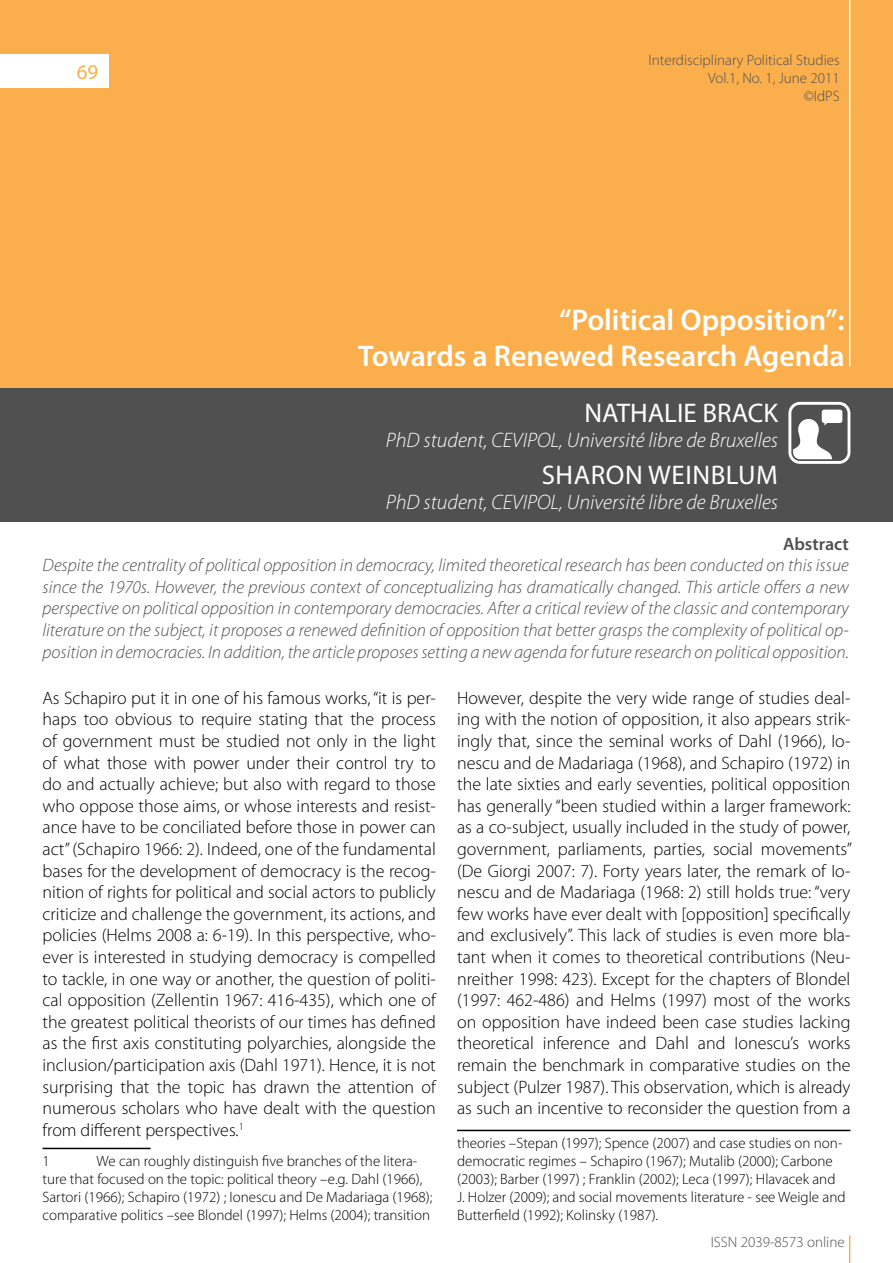
<style>
.page{position:relative;width:893px;height:1263px;background:#fff}
.page>*{position:absolute;margin:0;border:0;box-sizing:border-box;transform-origin:0 0}
.t1{font:600 30px/36px "Myriad Pro";color:#fff;text-align:right}
.t2{font:27px "Myriad Pro";color:#fff}
.t3{font:italic 300 21px "Myriad Pro";color:#fff}
.t4{font:21px "Myriad Pro";color:#faaf4c}
.t5{font:300 18px/21.6px "Myriad Pro";color:#000;text-align:justify}
.t6{font:italic 300 18px/21.6px "Myriad Pro";color:#505050;text-align:justify}
.t7{font:600 18px "Myriad Pro";color:#505050}
.t8{font:300 15px/18px "Myriad Pro";color:#000}
.t9{font:300 15px/18px "Myriad Pro";color:#505050;text-align:right}
</style>
<div class="page">
<div style="left:0;top:0;width:893px;height:388px;background:#faaf4c"></div>
<hr style="left:849px;top:0;width:1px;height:366px;background:#fff">
<div style="left:0;top:54px;width:109px;height:34px;background:#fff"></div>
<svg style="left:849px;top:1235px;width:1px;height:28px"></svg>
<div style="left:0;top:388px;width:893px;height:134px;background:#505050"></div>
<svg style="left:788px;top:402px;width:62px;height:62px"></svg>
<hr style="left:43px;top:1148px;width:108px;height:1px;background:#000">
<hr style="left:457px;top:1130px;width:393px;height:1px;background:#000">
<p class="t4" style="left:77px;top:59px;width:23px">69</p>
<p class="t9" style="left:648px;top:52px;width:193px">Interdisciplinary Political Studies<br>Vol.1, No. 1, June 2011<br>©IdPS</p>
<h1 class="t1" style="left:358px;top:301px;width:488px">“Political Opposition”:<br>Towards a Renewed Research Agenda</h1>
<h2 class="t2" style="left:584px;top:396px;width:195px">NATHALIE BRACK</h2>
<p class="t3" style="left:386px;top:429px;width:394px">PhD student, CEVIPOL, Université libre de Bruxelles</p>
<h2 class="t2" style="left:542px;top:458px;width:31px">SHAR</h2>
<h2 class="t2" style="left:606px;top:458px;width:80px">ON WEINBL</h2>
<h2 class="t2" style="left:738px;top:458px;width:41px">UM</h2>
<p class="t3" style="left:386px;top:491px;width:394px">PhD student, CEVIPOL, Université libre de Bruxelles</p>
<p class="t7" style="left:783px;top:532px;width:67px">Abstract</p>
<p class="t6" style="left:43px;top:555px;width:808px">Despite the centrality of political opposition in democracy, limited theoretical research has been conducted on this issue since the 1970s. However, the previous context of conceptualizing has dramatically changed. This article offers a new perspective on political opposition in contemporary democracies. After a critical review of the classic and contemporary literature on the subject, it proposes a renewed definition of opposition that better grasps the complexity of political op&shy;position in democracies. In addition, the article proposes setting a new agenda for future research on political opposition.</p>
<p class="t5" style="left:43px;top:687px;width:395px">As Schapiro put it in one of his famous works, “it is per&shy;haps too obvious to require stating that the process of government must be studied not only in the light of what those with power under their control try to do and actually achieve; but also with regard to those who oppose those aims, or whose interests and resist&shy;ance have to be conciliated before those in power can act” (Schapiro 1966: 2). Indeed, one of the fundamental bases for the development of democracy is the recog&shy;nition of rights for political and social actors to publicly criticize and challenge the government, its actions, and policies (Helms 2008 a: 6-19). In this perspective, who&shy;ever is interested in studying democracy is compelled to tackle, in one way or another, the question of politi&shy;cal opposition (Zellentin 1967: 416-435), which one of the greatest political theorists of our times has defined as the first axis constituting polyarchies, alongside the inclusion/participation axis (Dahl 1971). Hence, it is not surprising that the topic has drawn the attention of numerous scholars who have dealt with the question from different perspectives.<sup>1</sup></p>
<p class="t8" style="left:43px;top:1153px;width:9px">1</p>
<p class="t5" style="left:457px;top:687px;width:397px">However, despite the very wide range of studies deal&shy;ing with the notion of opposition, it also appears strik&shy;ingly that, since the seminal works of Dahl (1966), Io&shy;nescu and de Madariaga (1968), and Schapiro (1972) in the late sixties and early seventies, political opposition has generally “been studied within a larger framework: as a co-subject, usually included in the study of power, government, parliaments, parties, social movements” (De Giorgi 2007: 7). Forty years later, the remark of Io&shy;nescu and de Madariaga (1968: 2) still holds true: “very few works have ever dealt with [opposition] specifically and exclusively”. This lack of studies is even more bla&shy;tant when it comes to theoretical contributions (Neu&shy;nreither 1998: 423). Except for the chapters of Blondel (1997: 462-486) and Helms (1997) most of the works on opposition have indeed been case studies lacking theoretical inference and Dahl and Ionescu’s works remain the benchmark in comparative studies on the subject (Pulzer 1987). This observation, which is already as such an incentive to reconsider the question from a</p>
<p class="t8" style="left:457px;top:1135px;width:390px">theories –Stepan (1997); Spence (2007) and case studies on non&shy;democratic regimes – Schapiro (1967); Mutalib (2000); Carbone (2003); Barber (1997) ; Franklin (2002); Leca (1997); Hlavacek and J. Holzer (2009); and social movements literature - see Weigle and Butterfield (1992); Kolinsky (1987).</p>
<p class="t8" style="left:43px;top:1153px;width:391px;text-indent:54px">We can roughly distinguish five branches of the litera&shy;ture that focused on the topic: political theory –e.g. Dahl (1966), Sartori (1966); Schapiro (1972) ; Ionescu and De Madariaga (1968); comparative politics –see Blondel (1997); Helms (2004); transition</p>
<p class="t9" style="left:711px;top:1233px;width:135px">ISSN 2039-8573 online</p>
</div>
